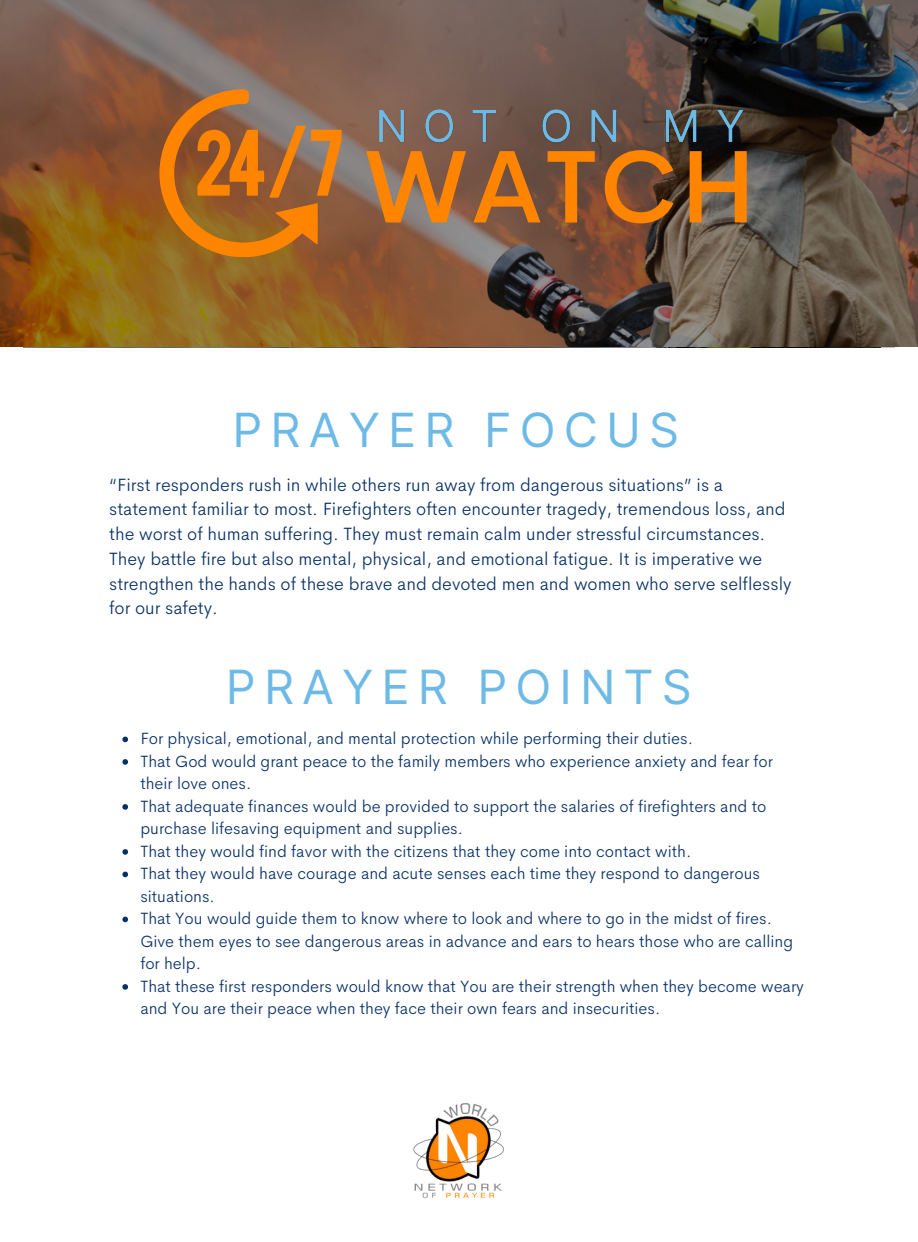
<style>
.page{position:relative;width:918px;height:1242px;background:#fff}
.page>*{position:absolute;margin:0;border:0;box-sizing:border-box;transform-origin:0 0}
.t1{font:500 102.45px "Cerebri Sans";letter-spacing:.025em;color:#ff8400}
.t2{font:47.1px "Inter";letter-spacing:.17em;color:#6dbae6}
.t3{font:300 18px/24.8px "Cerebri Sans";color:#073066}
.t4{font:300 16.5px/22.5px "Cerebri Sans";color:#073066}
</style>
<div class="page">
<img style="left:413px;top:1103px;width:91px;height:95px">
<img style="left:0;top:0;width:918px;height:346px">
<svg style="left:159px;top:89px;width:183px;height:168px;background:#ae6c2d"></svg>
<img style="left:375px;top:99px;width:385px;height:53px">
<svg style="left:122px;top:737px;width:6px;height:5px"></svg>
<svg style="left:122px;top:759px;width:6px;height:6px"></svg>
<svg style="left:122px;top:804px;width:6px;height:6px"></svg>
<svg style="left:122px;top:849px;width:6px;height:6px"></svg>
<svg style="left:122px;top:872px;width:6px;height:5px"></svg>
<svg style="left:122px;top:917px;width:6px;height:5px"></svg>
<svg style="left:122px;top:984px;width:6px;height:6px"></svg>
<p class="t1" style="left:363px;top:120px;width:395px">WATCH</p>
<p class="t2" style="left:233px;top:402px;width:448px">PRAYER FOCUS</p>
<h2 class="t3" style="left:109px;top:472px;width:684px">“First responders rush in while others run away from dangerous situations” is a statement familiar to most. Firefighters often encounter tragedy, tremendous loss, and the worst of human suffering. They must remain calm under stressful circumstances.<br>They battle fire but also mental, physical, and emotional fatigue. It is imperative we strengthen the hands of these brave and devoted men and women who serve selflessly for our safety.</h2>
<h1 class="t2" style="left:226px;top:659px;width:467px">PRAYER POINTS</h1>
<h2 class="t4" style="left:140px;top:727px;width:554px">For physical, emotional, and mental protection while performing their duties.</h2>
<p class="t4" style="left:140px;top:750px;width:634px">That God would grant peace to the family members who experience anxiety and fear for their love ones.</p>
<p class="t4" style="left:140px;top:795px;width:628px">That adequate finances would be provided to support the salaries of firefighters and to purchase lifesaving equipment and supplies.</p>
<p class="t4" style="left:140px;top:840px;width:552px">That they would find favor with the citizens that they come into contact with.</p>
<p class="t4" style="left:140px;top:862px;width:621px">That they would have courage and acute senses each time they respond to dangerous situations.</p>
<p class="t4" style="left:140px;top:907px;width:654px">That You would guide them to know where to look and where to go in the midst of fires.<br>Give them eyes to see dangerous areas in advance and ears to hears those who are calling for help.</p>
<p class="t4" style="left:140px;top:975px;width:665px">That these first responders would know that You are their strength when they become weary and You are their peace when they face their own fears and insecurities.</p>
</div>
